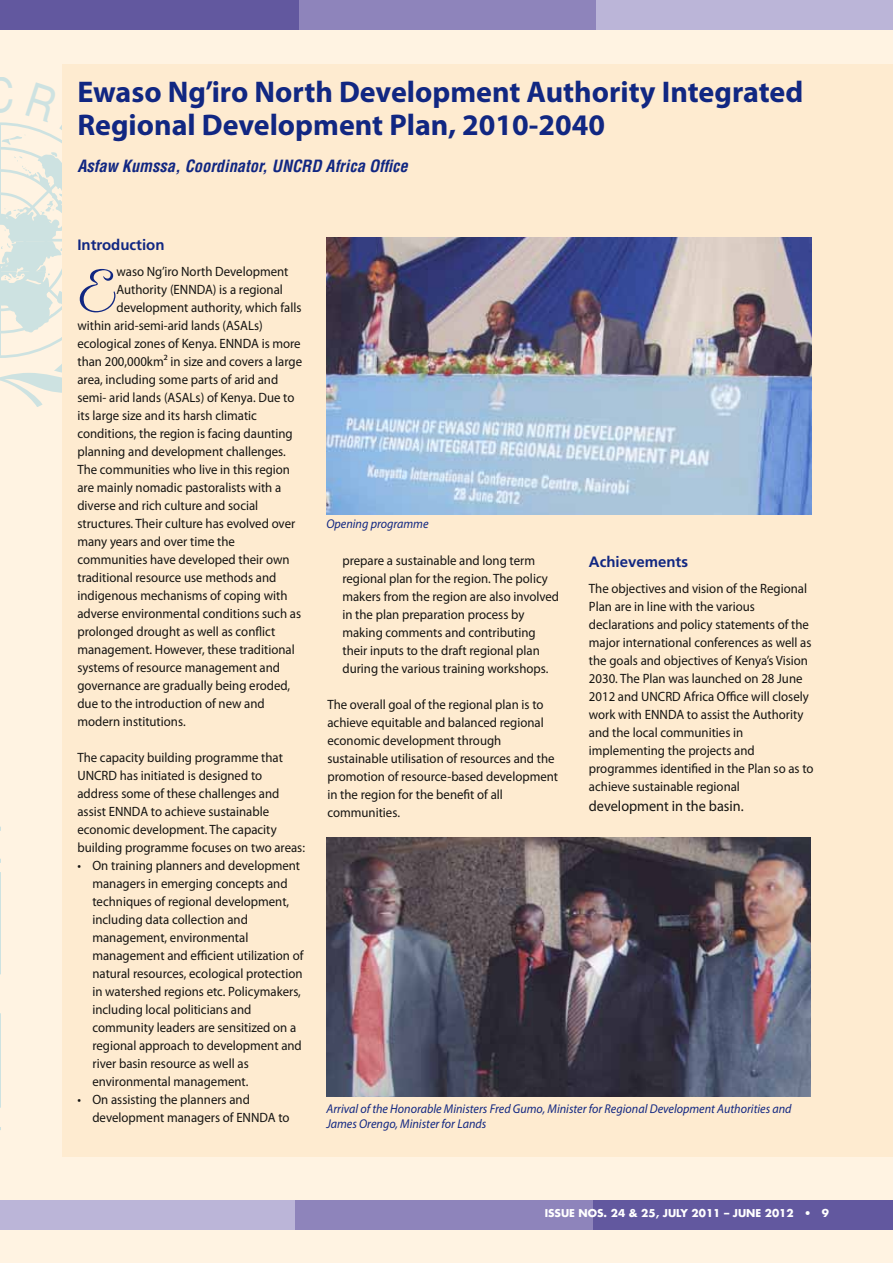
<style>
.page{position:relative;width:893px;height:1263px;background:#fff}
.page>*{position:absolute;margin:0;border:0;box-sizing:border-box;transform-origin:0 0}
.t1{font:73.95px "Nuptial Script";color:#112782;scale:.95 1}
.t2{font:700 30px/33px "Myriad Pro";color:#112782}
.t3{font:italic 700 condensed 16.5px "Helvetica";color:#112782}
.t4{font:700 15px "Frutiger";color:#112782}
.t5{font:15px "Myriad Pro";color:#151412;scale:.95 1}
.t6{font:13.5px/18px "Myriad Pro";color:#151412;scale:.95 1}
.t7{font:italic 12.75px/15px "Myriad Pro";color:#112782;scale:.95 1}
.t8{font:700 10.5px "Futura";color:#fff}
</style>
<div class="page">
<hr style="left:0;top:0;width:1px;height:1263px;background:#fff3e2">
<div style="left:1px;top:0;width:892px;height:1263px;background:#fff3e2"></div>
<div style="left:0;top:1200px;width:295px;height:29px;background:#bbb5d8"></div>
<div style="left:295px;top:1200px;width:298px;height:29px;background:#8e84bb"></div>
<div style="left:593px;top:1200px;width:300px;height:29px;background:#62589f"></div>
<svg style="left:0;top:872px;width:1px;height:236px"></svg>
<div style="left:1px;top:0;width:298px;height:29px;background:#62589f"></div>
<div style="left:299px;top:0;width:298px;height:29px;background:#8e84bb"></div>
<div style="left:597px;top:0;width:296px;height:29px;background:#bbb5d8"></div>
<svg style="left:0;top:0;width:1px;height:29px"></svg>
<div style="left:63px;top:64px;width:830px;height:1093px;background:#feebd0"></div>
<img style="left:326px;top:237px;width:485px;height:278px">
<img style="left:327px;top:838px;width:483px;height:258px">
<svg style="left:0;top:82px;width:63px;height:324px"></svg>
<svg style="left:62px;top:850px;width:1px;height:42px"></svg>
<h2 class="t2" style="left:77px;top:75px;width:727px">Ewaso Ng’iro North Development Authority Integrated<br>Regional Development Plan, 2010-2040</h2>
<p class="t3" style="left:77px;top:156px;width:332px">Asfaw Kumssa, Coordinator, UNCRD Africa Office</p>
<p class="t4" style="left:77px;top:236px;width:89px">Introduction</p>
<h1 class="t1" style="left:77px;top:250px;width:43px">E</h1>
<p class="t6" style="left:116px;top:263px;width:183px">waso Ng’iro North Development</p>
<p class="t6" style="left:116px;top:281px;width:177px">Authority (ENNDA) is a regional</p>
<p class="t6" style="left:116px;top:299px;width:196px">development authority, which falls</p>
<p class="t6" style="left:77px;top:317px;width:197px">within arid-semi-arid lands (ASALs)</p>
<p class="t6" style="left:77px;top:335px;width:237px">ecological zones of Kenya. ENNDA is more</p>
<p class="t6" style="left:77px;top:353px;width:238px">than 200,000km² in size and covers a large</p>
<p class="t6" style="left:77px;top:371px;width:213px">area, including some parts of arid and</p>
<p class="t6" style="left:77px;top:389px;width:230px">semi- arid lands (ASALs) of Kenya. Due to</p>
<p class="t6" style="left:77px;top:407px;width:191px">its large size and its harsh climatic</p>
<p class="t6" style="left:77px;top:425px;width:228px">conditions, the region is facing daunting</p>
<p class="t6" style="left:77px;top:443px;width:221px">planning and development challenges.</p>
<p class="t6" style="left:77px;top:461px;width:225px">The communities who live in this region</p>
<p class="t6" style="left:77px;top:479px;width:216px">are mainly nomadic pastoralists with a</p>
<p class="t6" style="left:77px;top:497px;width:192px">diverse and rich culture and social</p>
<p class="t6" style="left:77px;top:515px;width:231px">structures. Their culture has evolved over</p>
<p class="t6" style="left:77px;top:533px;width:167px">many years and over time the</p>
<p class="t6" style="left:77px;top:551px;width:225px">communities have developed their own</p>
<p class="t6" style="left:77px;top:569px;width:211px">traditional resource use methods and</p>
<p class="t6" style="left:77px;top:587px;width:223px">indigenous mechanisms of coping with</p>
<p class="t6" style="left:77px;top:605px;width:237px">adverse environmental conditions such as</p>
<p class="t6" style="left:77px;top:623px;width:210px">prolonged drought as well as conflict</p>
<p class="t6" style="left:77px;top:641px;width:230px">management. However, these traditional</p>
<p class="t6" style="left:77px;top:659px;width:215px">systems of resource management and</p>
<p class="t6" style="left:77px;top:677px;width:226px">governance are gradually being eroded,</p>
<p class="t6" style="left:77px;top:695px;width:199px">due to the introduction of new and</p>
<p class="t6" style="left:77px;top:713px;width:115px">modern institutions.</p>
<p class="t6" style="left:77px;top:748px;width:241px">The capacity building programme that UNCRD has initiated is designed to address some of these challenges and assist ENNDA to achieve sustainable economic development. The capacity building programme focuses on two areas:</p>
<p class="t6" style="left:92px;top:856px;width:224px;text-indent:-15px">• On training planners and development managers in emerging concepts and techniques of regional development, including data collection and management, environmental management and efficient utilization of natural resources, ecological protection in watershed regions etc. Policymakers, including local politicians and community leaders are sensitized on a regional approach to development and river basin resource as well as environmental management.</p>
<p class="t6" style="left:92px;top:1090px;width:209px;text-indent:-15px">• On assisting the planners and development managers of ENNDA to</p>
<p class="t7" style="left:326px;top:516px;width:109px">Opening programme</p>
<p class="t6" style="left:342px;top:551px;width:230px">prepare a sustainable and long term regional plan for the region. The policy makers from the region are also involved in the plan preparation process by making comments and contributing their inputs to the draft regional plan during the various training workshops.</p>
<p class="t6" style="left:327px;top:695px;width:244px">The overall goal of the regional plan is to achieve equitable and balanced regional economic development through sustainable utilisation of resources and the promotion of resource-based development in the region for the benefit of all communities.</p>
<p class="t4" style="left:589px;top:553px;width:101px">Achievements</p>
<p class="t6" style="left:589px;top:579px;width:238px">The objectives and vision of the Regional Plan are in line with the various declarations and policy statements of the major international conferences as well as the goals and objectives of Kenya’s Vision 2030. The Plan was launched on 28 June 2012 and UNCRD Africa Office will closely work with ENNDA to assist the Authority and the local communities in implementing the projects and programmes identified in the Plan so as to achieve sustainable regional</p>
<p class="t5" style="left:589px;top:796px;width:164px">development in the basin.</p>
<p class="t7" style="left:326px;top:1101px;width:491px">Arrival of the Honorable Ministers Fred Gumo, Minister for Regional Development Authorities and<br>James Orengo, Minister for Lands</p>
<p class="t8" style="left:545px;top:1206px;width:286px">ISSUE NOS. 24 &amp; 25, JULY 2011 – JUNE 2012 • 9</p>
</div>
